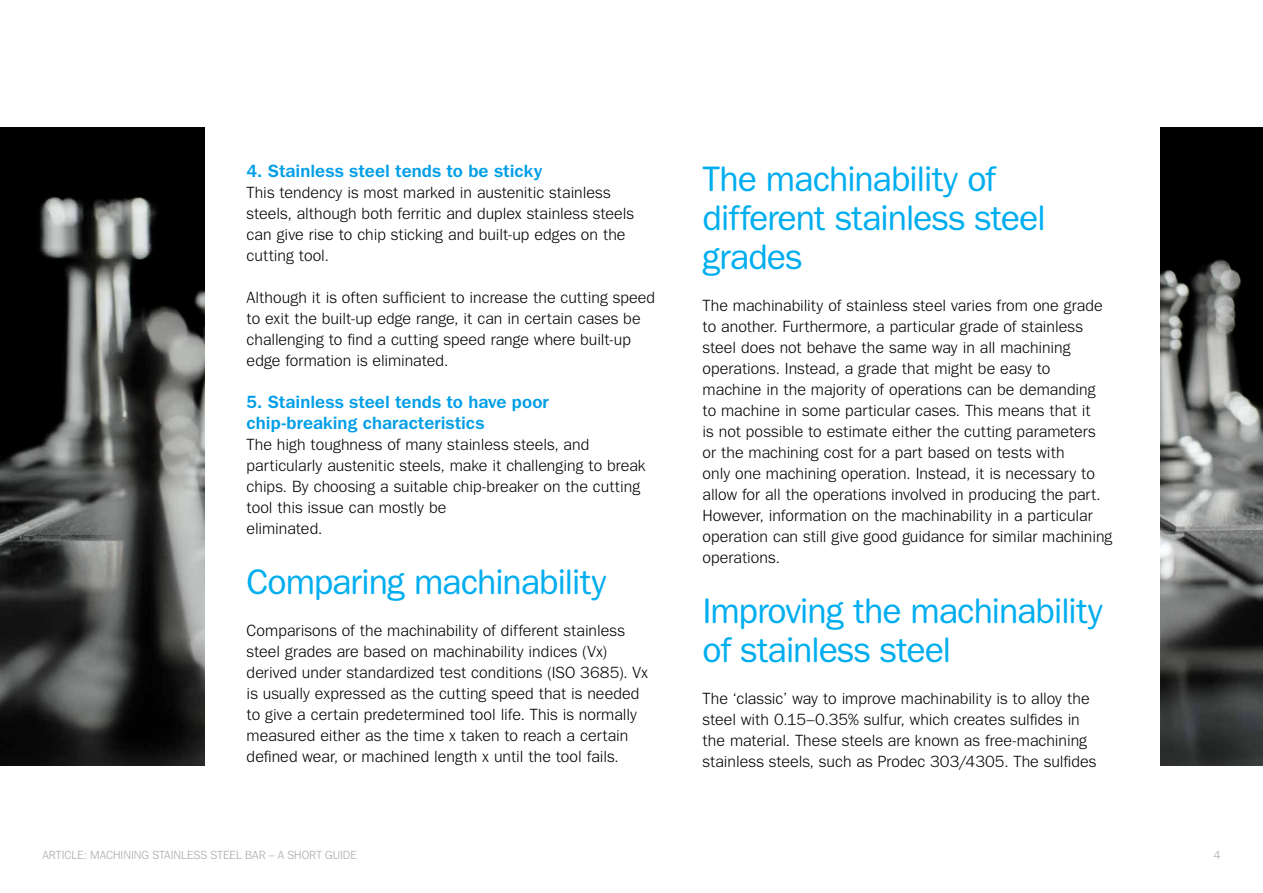
<style>
.page{position:relative;width:1263px;height:893px;background:#fff}
.page>*{position:absolute;margin:0;border:0;box-sizing:border-box;transform-origin:0 0}
.t1{font:36px/39px "Tee Franklin Forever Rounded";letter-spacing:-.03em;color:#00aeef}
.t2{font:500 18px/21px "Tee Franklin Forever";letter-spacing:.005em;color:#009ee8}
.t3{font:300 16.5px/21px "Tee Franklin Forever";letter-spacing:.005em;color:#000}
.t4{font:300 12px "Tee Franklin Forever";color:#a5a9ab}
</style>
<div class="page">
<img style="left:0;top:128px;width:204px;height:637px">
<img style="left:1161px;top:128px;width:102px;height:637px">
<p class="t2" style="left:247px;top:161px;width:297px">4. Stainless steel tends to be sticky</p>
<p class="t3" style="left:247px;top:182px;width:389px">This tendency is most marked in austenitic stainless steels, although both ferritic and duplex stainless steels can give rise to chip sticking and built-up edges on the cutting tool.</p>
<p class="t3" style="left:247px;top:287px;width:410px">Although it is often sufficient to increase the cutting speed to exit the built-up edge range, it can in certain cases be challenging to find a cutting speed range where built-up edge formation is eliminated.</p>
<p class="t2" style="left:247px;top:392px;width:304px">5. Stainless steel tends to have poor chip-breaking characteristics</p>
<p class="t3" style="left:247px;top:434px;width:401px">The high toughness of many stainless steels, and particularly austenitic steels, make it challenging to break chips. By choosing a suitable chip-breaker on the cutting tool this issue can mostly be<br>eliminated.</p>
<h1 class="t1" style="left:247px;top:563px;width:361px">Comparing machinability</h1>
<p class="t3" style="left:247px;top:620px;width:403px">Comparisons of the machinability of different stainless steel grades are based on machinability indices (Vx) derived under standardized test conditions (ISO 3685). Vx is usually expressed as the cutting speed that is needed to give a certain predetermined tool life. This is normally measured either as the time x taken to reach a certain defined wear, or machined length x until the tool fails.</p>
<h1 class="t1" style="left:703px;top:159px;width:345px">The machinability of different stainless steel grades</h1>
<p class="t3" style="left:703px;top:295px;width:411px">The machinability of stainless steel varies from one grade to another. Furthermore, a particular grade of stainless steel does not behave the same way in all machining operations. Instead, a grade that might be easy to machine in the majority of operations can be demanding to machine in some particular cases. This means that it<br>is not possible to estimate either the cutting parameters or the machining cost for a part based on tests with<br>only one machining operation. Instead, it is necessary to allow for all the operations involved in producing the part.<br>However, information on the machinability in a particular operation can still give good guidance for similar machining operations.</p>
<h1 class="t1" style="left:703px;top:591px;width:402px">Improving the machinability of stainless steel</h1>
<p class="t3" style="left:703px;top:688px;width:395px">The ‘classic’ way to improve machinability is to alloy the steel with 0.15–0.35% sulfur, which creates sulfides in the material. These steels are known as free-machining stainless steels, such as Prodec 303/4305. The sulfides</p>
<p class="t4" style="left:43px;top:848px;width:316px">ARTICLE: MACHINING STAINLESS STEEL BAR – A SHORT GUIDE</p>
<p class="t4" style="left:1213px;top:848px;width:9px">4</p>
</div>
